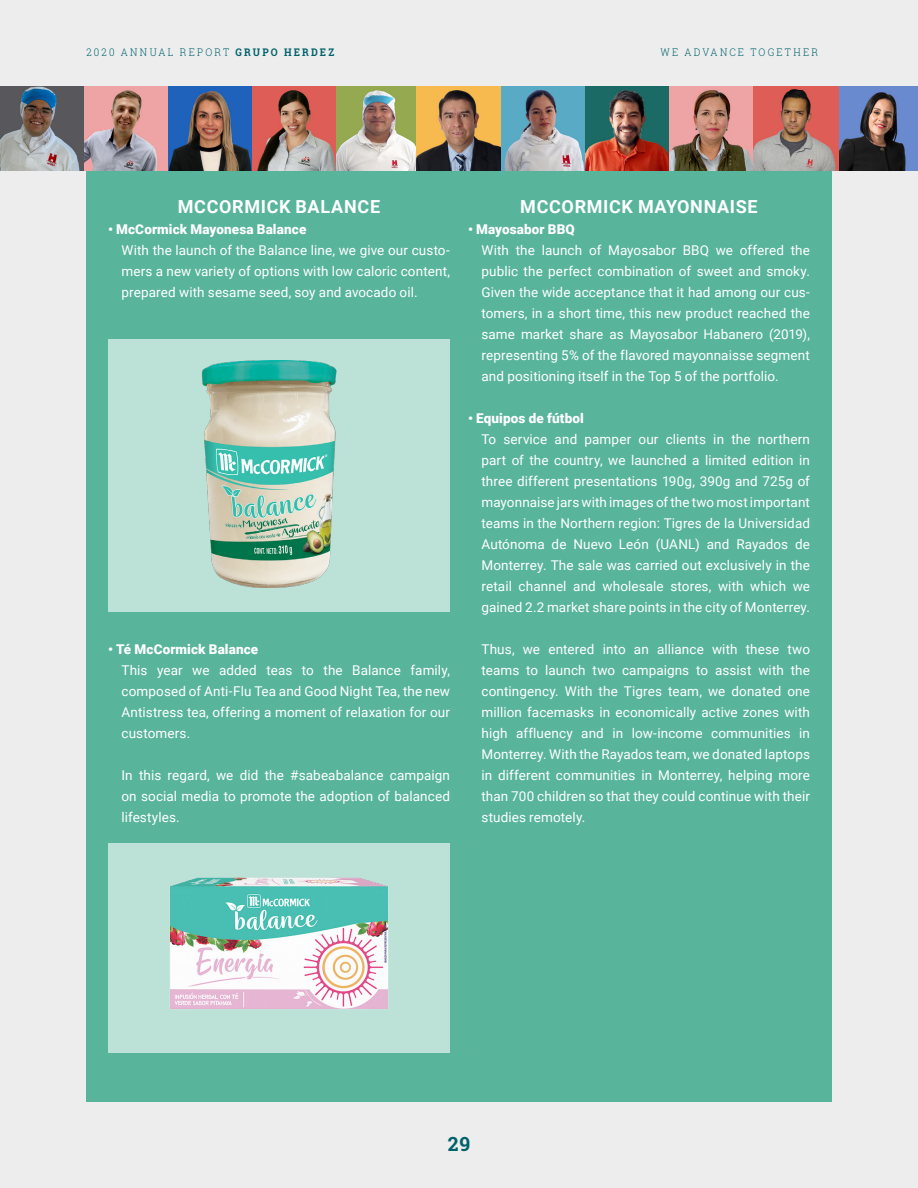
<style>
.page{position:relative;width:918px;height:1188px;background:#ededed}
.page>*{position:absolute;margin:0;border:0;box-sizing:border-box;transform-origin:0 0}
.t1{font:700 19.5px "Roboto Slab";color:#00626b}
.TEXTO-GENERAL{font:700 18px "Roboto";letter-spacing:.04em;color:#fff}
.TEXTO-GENERAL-2{font:13.5px/21px "Roboto";letter-spacing:.01em;color:#fff;text-align:justify}
.t2{font:900 13.5px "Roboto";letter-spacing:.01em;color:#fff}
.t3{font:300 10.5px "Roboto Slab";letter-spacing:.225em;color:#00626b;scale:.93 1}
.s1{font-weight:700}
</style>
<div class="page">
<img style="left:421px;top:86px;width:497px;height:85px">
<img style="left:0;top:86px;width:421px;height:85px">
<div style="left:86px;top:171px;width:746px;height:931px;background:#58b49b"></div>
<div style="left:108px;top:339px;width:342px;height:273px;background:#bce1d7"></div>
<img style="left:202px;top:360px;width:135px;height:228px">
<div style="left:108px;top:843px;width:342px;height:210px;background:#bce1d7"></div>
<img style="left:169px;top:877px;width:220px;height:132px">
<p class="t3" style="left:86px;top:45px;width:268px">2020 ANNUAL REPORT <span class="s1">GRUPO HERDEZ</span></p>
<p class="t3" style="left:660px;top:45px;width:171px">WE ADVANCE TOGETHER</p>
<p class="TEXTO-GENERAL" style="left:178px;top:194px;width:204px">MCCORMICK BALANCE</p>
<p class="t2" style="left:108px;top:220px;width:200px">• McCormick Mayonesa Balance</p>
<p class="TEXTO-GENERAL-2" style="left:122px;top:239px;width:330px">With the launch of the Balance line, we give our custo&shy;mers a new variety of options with low caloric content, prepared with sesame seed, soy and avocado oil.</p>
<p class="t2" style="left:108px;top:640px;width:152px">• Té McCormick Balance</p>
<p class="TEXTO-GENERAL-2" style="left:122px;top:659px;width:330px">This year we added teas to the Balance family, composed of Anti-Flu Tea and Good Night Tea, the new Antistress tea, offering a moment of relaxation for our customers.</p>
<p class="TEXTO-GENERAL-2" style="left:122px;top:764px;width:330px">In this regard, we did the #sabeabalance campaign on social media to promote the adoption of balanced lifestyles.</p>
<p class="TEXTO-GENERAL" style="left:520px;top:194px;width:239px">MCCORMICK MAYONNAISE</p>
<p class="t2" style="left:468px;top:220px;width:108px">• Mayosabor BBQ</p>
<p class="TEXTO-GENERAL-2" style="left:482px;top:239px;width:330px">With the launch of Mayosabor BBQ we offered the public the perfect combination of sweet and smoky.<br>Given the wide acceptance that it had among our cus&shy;tomers, in a short time, this new product reached the same market share as Mayosabor Habanero (2019), representing 5% of the flavored mayonnaisse segment and positioning itself in the Top 5 of the portfolio.</p>
<p class="t2" style="left:468px;top:409px;width:117px">• Equipos de fútbol</p>
<p class="TEXTO-GENERAL-2" style="left:482px;top:428px;width:330px">To service and pamper our clients in the northern part of the country, we launched a limited edition in three different presentations 190g, 390g and 725g of mayonnaise jars with images of the two most important teams in the Northern region: Tigres de la Universidad Autónoma de Nuevo León (UANL) and Rayados de Monterrey. The sale was carried out exclusively in the retail channel and wholesale stores, with which we gained 2.2 market share points in the city of Monterrey.</p>
<p class="TEXTO-GENERAL-2" style="left:482px;top:638px;width:330px">Thus, we entered into an alliance with these two teams to launch two campaigns to assist with the contingency. With the Tigres team, we donated one million facemasks in economically active zones with high affluency and in low-income communities in Monterrey. With the Rayados team, we donated laptops in different communities in Monterrey, helping more than 700 children so that they could continue with their studies remotely.</p>
<h1 class="t1" style="left:448px;top:1130px;width:24px">29</h1>
</div>
